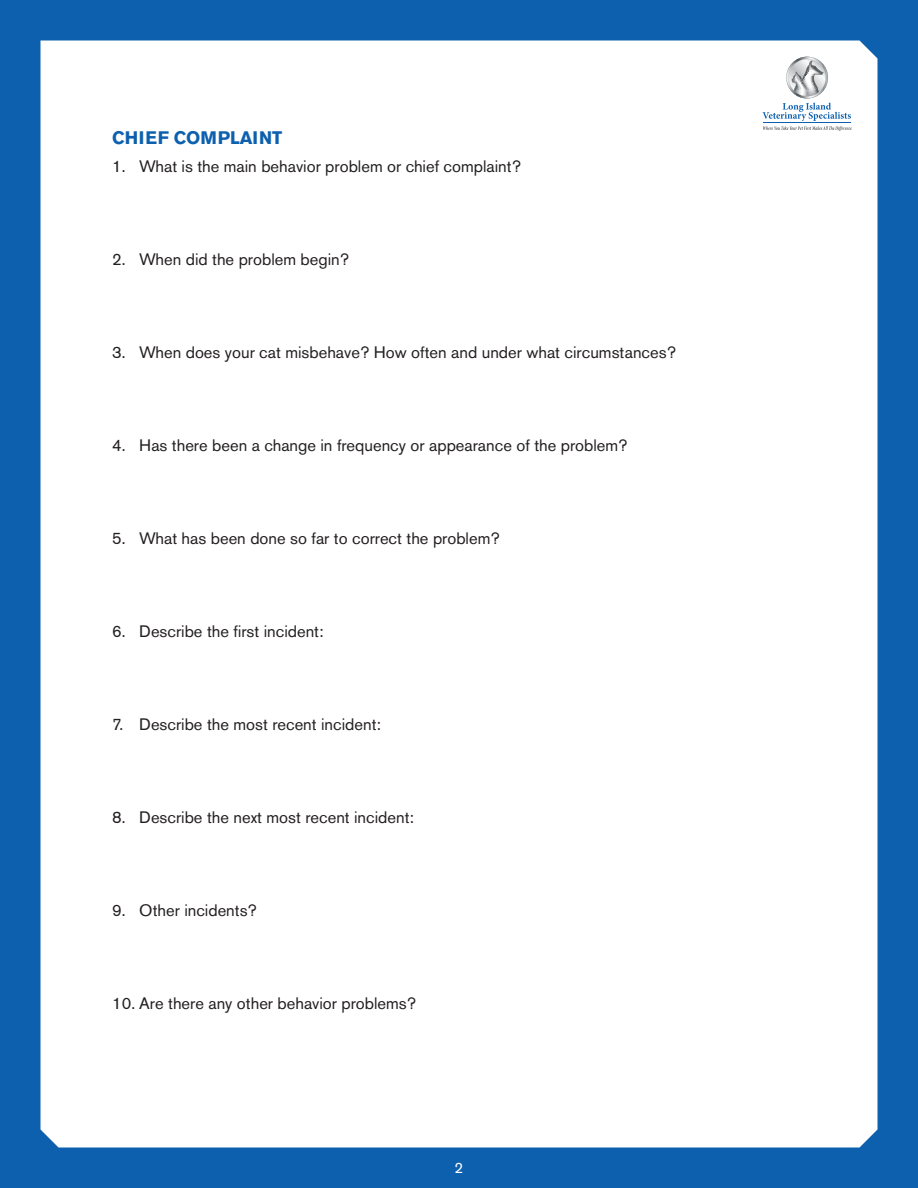
<style>
.page{position:relative;width:918px;height:1188px;background:#0d60ae}
.page>*{position:absolute;margin:0;border:0;box-sizing:border-box;transform-origin:0 0}
.t1{font:700 18px "Akzidenz Grotesk BE";color:#0d60ae}
.t2{font:16.5px "Akzidenz Grotesk BE";color:#231f20}
.t3{font:15px "Akzidenz Grotesk BE";color:#fff}
</style>
<div class="page">
<div style="left:40px;top:40px;width:838px;height:1108px;background:#fff"></div>
<svg style="left:763px;top:57px;width:89px;height:74px;background:#dfe5ea"></svg>
<p class="t1" style="left:112px;top:127px;width:171px">CHIEF COMPLAINT</p>
<p class="t2" style="left:112px;top:156px;width:410px">1. What is the main behavior problem or chief complaint?</p>
<p class="t2" style="left:112px;top:249px;width:238px">2. When did the problem begin?</p>
<p class="t2" style="left:112px;top:342px;width:565px">3. When does your cat misbehave? How often and under what circumstances?</p>
<p class="t2" style="left:112px;top:435px;width:517px">4. Has there been a change in frequency or appearance of the problem?</p>
<p class="t2" style="left:112px;top:528px;width:389px">5. What has been done so far to correct the problem?</p>
<p class="t2" style="left:112px;top:621px;width:213px">6. Describe the first incident:</p>
<p class="t2" style="left:112px;top:714px;width:270px">7. Describe the most recent incident:</p>
<p class="t2" style="left:112px;top:807px;width:303px">8. Describe the next most recent incident:</p>
<p class="t2" style="left:112px;top:900px;width:146px">9. Other incidents?</p>
<p class="t2" style="left:112px;top:993px;width:305px">10. Are there any other behavior problems?</p>
<p class="t3" style="left:455px;top:1159px;width:10px">2</p>
</div>
